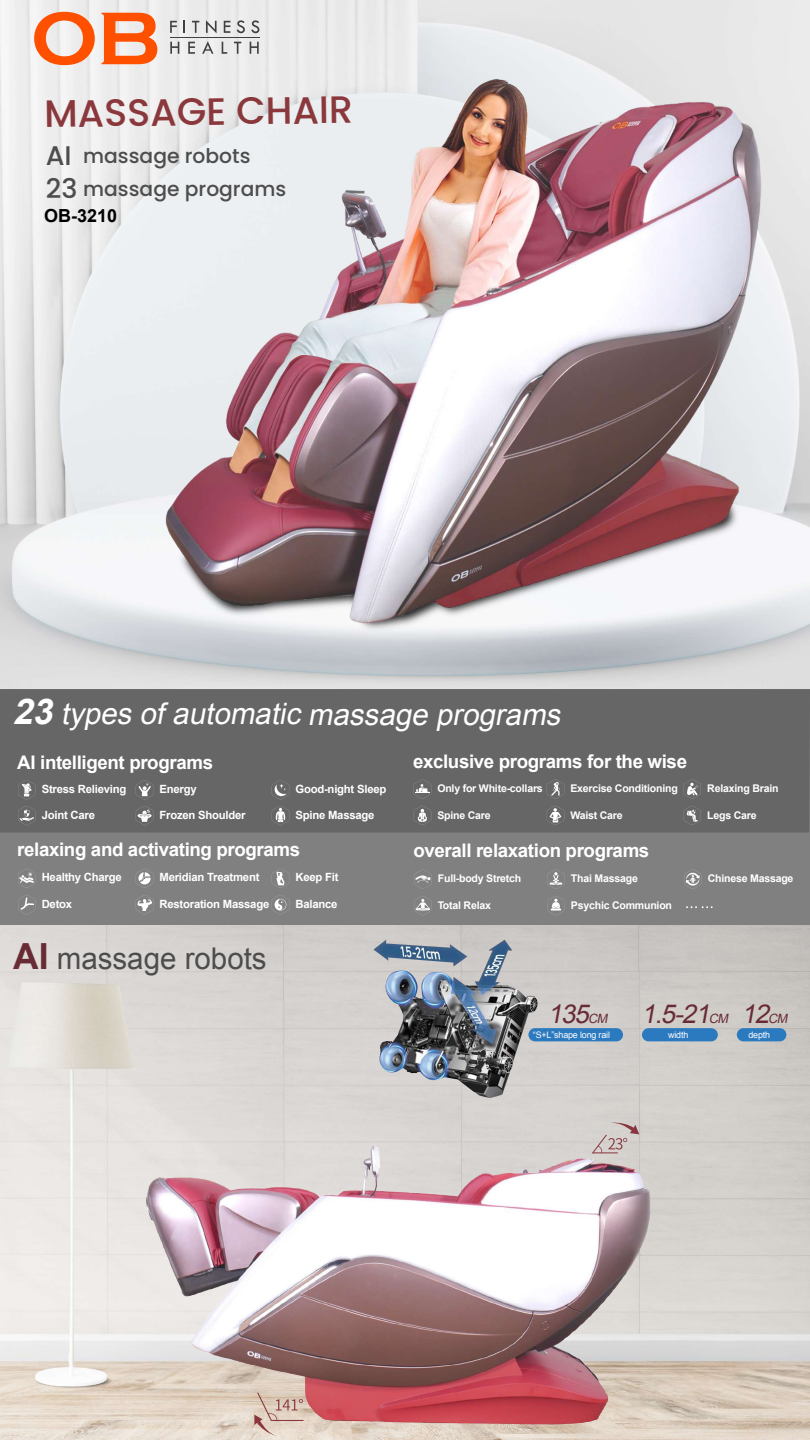
<style>
.page{position:relative;width:810px;height:1440px;background:#fff}
.page>*{position:absolute;margin:0;border:0;box-sizing:border-box;transform-origin:0 0}
.t1{font:500 38.1px "Poppins";color:#8a383c}
.t2{font:29.92px "Arial";color:#4d4d4d}
.t3{font:italic 29.47px "Arial";color:#fff}
.t4{font:italic 25.95px "Arial";color:#682b34}
.t5{font:500 20.25px/33px "Poppins";color:#4d4d4d}
.t6{font:700 18.75px "Arial";letter-spacing:-.02em;color:#fff}
.t7{font:700 18px "Arial";color:#000}
.t8{font:700 11.32px "Arial";letter-spacing:-.02em;color:#fff}
.t9{font:700 10.57px "Arial";letter-spacing:-.02em;color:#fff}
.t10{font:9px "Arial";letter-spacing:-.02em;color:#fff}
.s1{font-size:27px}
.s2{font-weight:700;font-size:35.47px}
.s3{font-weight:700;font-size:36px;color:#682b34}
.s4{font-size:12.83px}
</style>
<div class="page">
<img style="left:0;top:925px;width:809px;height:515px">
<img style="left:0;top:0;width:809px;height:689px">
<img style="left:158px;top:638px;width:599px;height:11px">
<img style="left:38px;top:59px;width:771px;height:579px">
<svg style="left:170px;top:21px;width:7px;height:12px"></svg>
<svg style="left:184px;top:21px;width:1px;height:12px"></svg>
<svg style="left:192px;top:21px;width:7px;height:12px"></svg>
<svg style="left:206px;top:20px;width:11px;height:13px"></svg>
<svg style="left:224px;top:21px;width:6px;height:12px"></svg>
<svg style="left:237px;top:20px;width:8px;height:13px"></svg>
<svg style="left:251px;top:20px;width:8px;height:13px"></svg>
<svg style="left:170px;top:42px;width:9px;height:12px"></svg>
<svg style="left:188px;top:42px;width:7px;height:12px"></svg>
<svg style="left:202px;top:41px;width:11px;height:13px"></svg>
<svg style="left:222px;top:42px;width:5px;height:12px"></svg>
<svg style="left:234px;top:42px;width:7px;height:12px"></svg>
<svg style="left:250px;top:42px;width:9px;height:12px"></svg>
<svg style="left:34px;top:12px;width:123px;height:53px"></svg>
<hr style="left:170px;top:37px;width:89px;height:1px;background:#404041">
<div style="left:528px;top:1028px;width:95px;height:13px;background:#2b79be;border-radius:7px"></div>
<div style="left:642px;top:1028px;width:76px;height:13px;background:#2b79be;border-radius:7px"></div>
<div style="left:737px;top:1028px;width:49px;height:13px;background:#2b79be;border-radius:7px"></div>
<div style="left:0;top:689px;width:810px;height:236px;background:#808080"></div>
<div style="left:0;top:689px;width:810px;height:143px;background:#666"></div>
<svg style="left:272px;top:869px;width:17px;height:19px"></svg>
<svg style="left:272px;top:895px;width:17px;height:19px"></svg>
<svg style="left:18px;top:869px;width:17px;height:19px"></svg>
<svg style="left:18px;top:895px;width:17px;height:19px"></svg>
<svg style="left:136px;top:869px;width:17px;height:19px"></svg>
<svg style="left:136px;top:895px;width:18px;height:19px"></svg>
<svg style="left:684px;top:869px;width:17px;height:20px"></svg>
<svg style="left:686px;top:906px;width:27px;height:2px"></svg>
<svg style="left:414px;top:869px;width:18px;height:20px"></svg>
<svg style="left:414px;top:896px;width:18px;height:19px"></svg>
<svg style="left:547px;top:869px;width:18px;height:20px"></svg>
<svg style="left:547px;top:896px;width:18px;height:19px"></svg>
<svg style="left:272px;top:780px;width:17px;height:20px"></svg>
<svg style="left:272px;top:806px;width:17px;height:19px"></svg>
<svg style="left:18px;top:780px;width:17px;height:20px"></svg>
<svg style="left:18px;top:806px;width:17px;height:19px"></svg>
<svg style="left:136px;top:780px;width:17px;height:20px"></svg>
<svg style="left:136px;top:806px;width:17px;height:19px"></svg>
<svg style="left:684px;top:779px;width:17px;height:20px"></svg>
<svg style="left:547px;top:806px;width:17px;height:19px"></svg>
<svg style="left:684px;top:806px;width:17px;height:19px"></svg>
<svg style="left:414px;top:806px;width:17px;height:19px"></svg>
<svg style="left:547px;top:779px;width:17px;height:20px"></svg>
<svg style="left:414px;top:779px;width:17px;height:20px"></svg>
<img style="left:379px;top:940px;width:159px;height:158px">
<img style="left:374px;top:940px;width:93px;height:26px">
<img style="left:136px;top:1139px;width:524px;height:295px">
<svg style="left:254px;top:1392px;width:49px;height:44px;background:#d7c1b3"></svg>
<svg style="left:592px;top:1122px;width:47px;height:31px"></svg>
<h1 class="t1" style="left:44px;top:92px;width:311px;rotate:-1deg">MASSAGE CHAIR</h1>
<h3 class="t5" style="left:46px;top:139px;width:242px"><span class="s1">AI</span> massage robots<br><span class="s1">23</span> massage programs</h3>
<h3 class="t7" style="left:44px;top:204px;width:75px">OB-3210</h3>
<h3 class="t3" style="left:13px;top:694px;width:556px"><span class="s2">23</span> types ofautomatic massage programs</h3>
<h3 class="t6" style="left:17px;top:750px;width:197px">AI intelligent programs</h3>
<p class="t8" style="left:42px;top:781px;width:86px">Stress Relieving</p>
<p class="t8" style="left:160px;top:781px;width:39px">Energy</p>
<p class="t8" style="left:295px;top:781px;width:92px">Good-night Sleep</p>
<p class="t8" style="left:42px;top:808px;width:55px">Joint Care</p>
<p class="t8" style="left:160px;top:808px;width:88px">Frozen Shoulder</p>
<p class="t8" style="left:295px;top:808px;width:81px">Spine Massage</p>
<h3 class="t6" style="left:413px;top:749px;width:276px">exclusive programs for the wise</h3>
<p class="t9" style="left:437px;top:782px;width:107px">Only for White-collars</p>
<p class="t9" style="left:570px;top:782px;width:109px">Exercise Conditioning</p>
<p class="t9" style="left:707px;top:782px;width:73px">Relaxing Brain</p>
<p class="t9" style="left:437px;top:808px;width:55px">Spine Care</p>
<p class="t9" style="left:570px;top:808px;width:54px">Waist Care</p>
<p class="t9" style="left:707px;top:808px;width:51px">Legs Care</p>
<h3 class="t6" style="left:17px;top:837px;width:284px">relaxing and activating programs</h3>
<p class="t8" style="left:42px;top:870px;width:82px">Healthy Charge</p>
<p class="t8" style="left:160px;top:870px;width:101px">Meridian Treatment</p>
<p class="t8" style="left:295px;top:870px;width:45px">Keep Fit</p>
<p class="t8" style="left:42px;top:896px;width:32px">Detox</p>
<p class="t8" style="left:160px;top:896px;width:111px">Restoration Massage</p>
<p class="t8" style="left:295px;top:896px;width:44px">Balance</p>
<h2 class="t2" style="left:13px;top:938px;width:255px"><span class="s3">AI</span> massage robots</h2>
<h3 class="t6" style="left:413px;top:838px;width:237px">overall relaxation programs</h3>
<p class="t9" style="left:438px;top:872px;width:85px">Full-body Stretch</p>
<p class="t9" style="left:571px;top:872px;width:68px">Thai Massage</p>
<p class="t9" style="left:708px;top:872px;width:87px">Chinese Massage</p>
<p class="t9" style="left:438px;top:898px;width:55px">Total Relax</p>
<p class="t9" style="left:571px;top:898px;width:103px">Psychic Communion</p>
<h3 class="t4" style="left:548px;top:997px;width:64px">135<span class="s4">CM</span></h3>
<p class="t10" style="left:533px;top:1029px;width:79px">“S+L”shape long rail</p>
<h3 class="t4" style="left:641px;top:997px;width:151px">1.5-21<span class="s4">CM</span> 12<span class="s4">CM</span></h3>
<p class="t10" style="left:668px;top:1029px;width:22px">width</p>
<p class="t10" style="left:749px;top:1029px;width:23px">depth</p>
</div>
